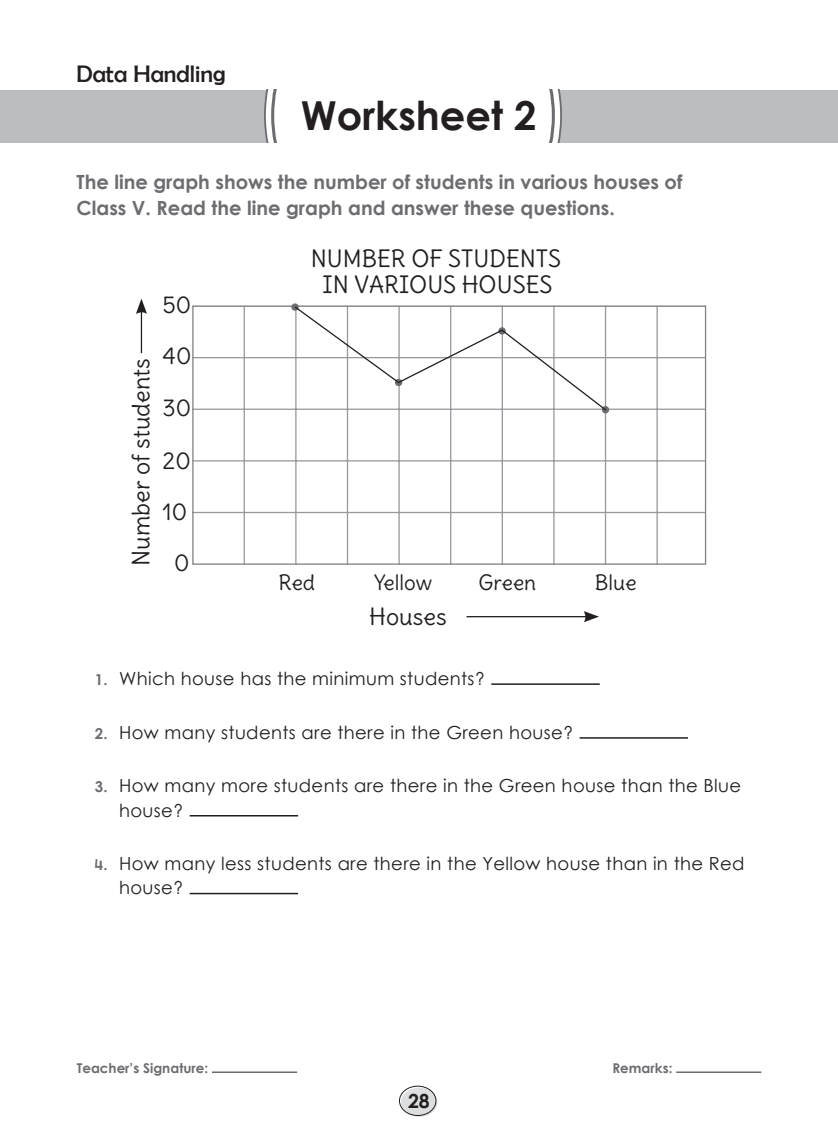
<style>
.page{position:relative;width:838px;height:1136px;background:#fff}
.page>*{position:absolute;margin:0;border:0;box-sizing:border-box;transform-origin:0 0}
.Rubric{font:39.9px "Century Gothic Bold New";color:#231f20}
.Chapter_heading{font:24px "Berlin Sans FB";color:#231f20}
.t1{font:23.4px/50.6px "Delius";color:#231f20;text-align:center}
.t2{font:20.7px "Delius";color:#231f20}
.Rubric-2{font:19.5px/25.5px "Century Gothic Bold New";color:#6c6d70}
.t3{font:19.5px "Century Gothic Bold New";color:#231f20}
.Sub_rubric{font:18px/24px "Century Gothic Regular New";letter-spacing:.02em;color:#231f20}
.t4{font:13.5px "Century Gothic Bold New";color:#6c6d70}
.s1{font-family:"Century Gothic Bold New";font-size:15px;color:#6c6d70}
</style>
<div class="page">
<hr style="left:212px;top:1071px;width:85px;height:1px;background:#231f20">
<hr style="left:676px;top:1071px;width:85px;height:1px;background:#231f20">
<div style="left:401px;top:1087px;width:36px;height:29px;background:#dddee0;border-radius:50%"></div>
<div style="left:399px;top:1085px;width:37px;height:30px;border:1px solid #231f20;border-radius:50%"></div>
<hr style="left:193px;top:357px;width:512px;height:1px;background:#97999c">
<hr style="left:193px;top:408px;width:512px;height:2px;background:#97999c">
<hr style="left:193px;top:460px;width:512px;height:1px;background:#97999c">
<hr style="left:193px;top:512px;width:512px;height:1px;background:#97999c">
<hr style="left:244px;top:306px;width:1px;height:258px;background:#97999c">
<hr style="left:295px;top:306px;width:1px;height:258px;background:#97999c">
<hr style="left:347px;top:306px;width:1px;height:258px;background:#97999c">
<hr style="left:398px;top:306px;width:2px;height:258px;background:#97999c">
<hr style="left:450px;top:306px;width:1px;height:258px;background:#97999c">
<hr style="left:501px;top:306px;width:2px;height:258px;background:#97999c">
<hr style="left:553px;top:306px;width:1px;height:258px;background:#97999c">
<hr style="left:605px;top:306px;width:1px;height:258px;background:#97999c">
<hr style="left:656px;top:306px;width:2px;height:258px;background:#97999c">
<hr style="left:141px;top:310px;width:1px;height:43px;background:#231f20">
<svg style="left:136px;top:298px;width:11px;height:16px"></svg>
<hr style="left:466px;top:616px;width:121px;height:1px;background:#231f20">
<svg style="left:583px;top:611px;width:16px;height:11px"></svg>
<svg style="left:291px;top:303px;width:8px;height:8px"></svg>
<div style="left:602px;top:406px;width:7px;height:7px;background:#6c6d70;border-radius:50%"></div>
<svg style="left:293px;top:305px;width:314px;height:107px"></svg>
<hr style="left:491px;top:683px;width:109px;height:1px;background:#231f20">
<hr style="left:579px;top:737px;width:109px;height:1px;background:#231f20">
<hr style="left:190px;top:814px;width:108px;height:2px;background:#231f20">
<hr style="left:190px;top:892px;width:108px;height:2px;background:#231f20">
<div style="left:0;top:90px;width:838px;height:52px;background:#bcbdc0"></div>
<div style="left:264px;top:90px;width:298px;height:52px;background:#fff"></div>
<p class="Chapter_heading" style="left:76px;top:60px;width:151px">Data Handling</p>
<p class="Rubric" style="left:301px;top:85px;width:237px">Worksheet 2</p>
<p class="Rubric-2" style="left:77px;top:168px;width:607px">The line graph shows the number of students in various houses of<br>Class V. Read the line graph and answer these questions.</p>
<p class="t1" style="left:162px;top:279px;width:30px">50</p>
<p class="t1" style="left:116px;top:566px;width:209px;rotate:-90deg">Number of students</p>
<p class="t1" style="left:162px;top:331px;width:30px">40</p>
<p class="t1" style="left:162px;top:382px;width:30px">30</p>
<p class="t1" style="left:162px;top:435px;width:30px">20</p>
<p class="t1" style="left:162px;top:486px;width:29px">10<br>0</p>
<p class="t1" style="left:311px;top:246px;width:252px;line-height:26px">NUMBER OF STUDENTS<br>IN VARIOUS HOUSES</p>
<p class="t2" style="left:278px;top:569px;width:38px">Red</p>
<p class="t2" style="left:374px;top:569px;width:59px">Yellow</p>
<p class="t2" style="left:478px;top:569px;width:59px">Green</p>
<p class="t2" style="left:595px;top:569px;width:43px">Blue</p>
<p class="t1" style="left:369px;top:591px;width:79px">Houses</p>
<p class="Sub_rubric" style="left:95px;top:666px;width:392px"><span class="s1">1.</span> Which house has the minimum students?</p>
<p class="Sub_rubric" style="left:95px;top:719px;width:480px"><span class="s1">2.</span> How many students are there in the Green house?</p>
<p class="Sub_rubric" style="left:119px;top:773px;width:623px;text-indent:-24px"><span class="s1">3.</span> How many more students are there in the Green house than the Blue house?</p>
<p class="Sub_rubric" style="left:119px;top:851px;width:627px;text-indent:-24px"><span class="s1">4.</span> How many less students are there in the Yellow house than in the Red house?</p>
<p class="t4" style="left:77px;top:1057px;width:133px">Teacher’s Signature:</p>
<p class="t4" style="left:612px;top:1057px;width:61px">Remarks:</p>
<p class="t3" style="left:408px;top:1085px;width:23px">28</p>
</div>
